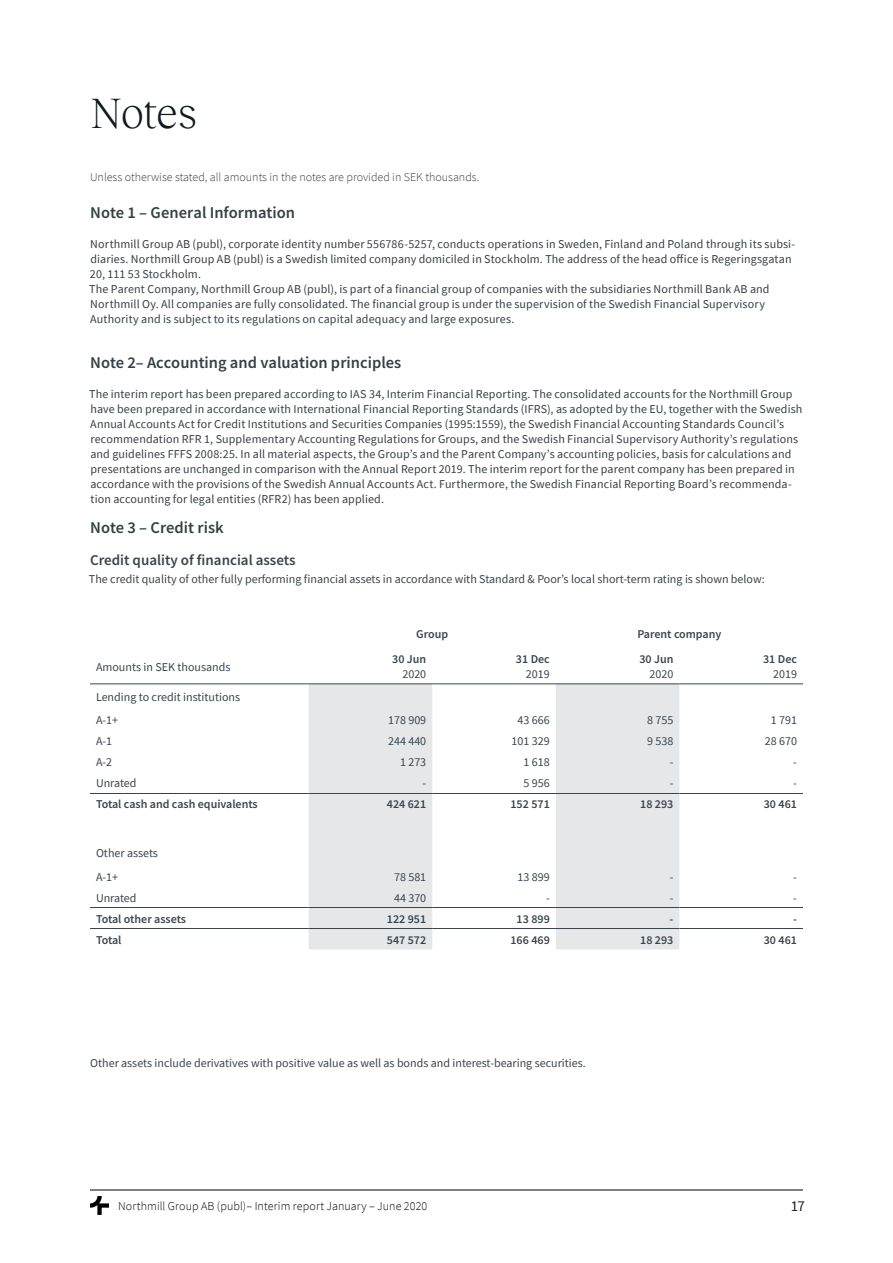
<style>
.page{position:relative;width:893px;height:1263px;background:#fff}
.page>*{position:absolute;margin:0;border:0;box-sizing:border-box;transform-origin:0 0}
.Headline_29_34_Left{font:300 43.5px "Reckless Neue";letter-spacing:-.02em;color:#101a21}
.Copy_Text_10_14_Left{font:600 16.5px "Source Sans Pro";color:#354045}
.t1{font:600 15px "Source Sans Pro";color:#38454d}
.t2{font:15px "Source Sans Pro";color:#231f20}
.Copy_Text_10_14_Left-2{font:12px/15px "Source Sans Pro";letter-spacing:.01em;color:#354045}
.t3{font:12px "Source Sans Pro";color:#38454d}
.t4{font:600 12px/14.4px "Source Sans Pro";color:#38454d;text-align:right}
.t5{font:300 12px "Source Sans Pro";color:#334044}
.t6{font:300 12px "Source Sans Pro";letter-spacing:.01em;color:#000001}
.s1{font-weight:400}
</style>
<div class="page">
<img style="left:90px;top:1196px;width:18px;height:18px">
<hr style="left:90px;top:1190px;width:713px;height:1px;background:#000001">
<svg style="left:309px;top:685px;width:370px;height:264px;fill:#e6e7e9"></svg>
<hr style="left:90px;top:684px;width:219px;height:1px;background:#38454d">
<hr style="left:309px;top:684px;width:123px;height:1px;background:#38454d">
<hr style="left:432px;top:684px;width:124px;height:1px;background:#38454d">
<hr style="left:556px;top:684px;width:123px;height:1px;background:#38454d">
<hr style="left:679px;top:684px;width:124px;height:1px;background:#38454d">
<hr style="left:90px;top:793px;width:219px;height:1px;background:#38454d">
<hr style="left:309px;top:793px;width:123px;height:1px;background:#38454d">
<hr style="left:432px;top:793px;width:124px;height:1px;background:#38454d">
<hr style="left:556px;top:793px;width:123px;height:1px;background:#38454d">
<hr style="left:679px;top:793px;width:124px;height:1px;background:#38454d">
<hr style="left:90px;top:928px;width:219px;height:1px;background:#38454d">
<hr style="left:309px;top:928px;width:123px;height:1px;background:#38454d">
<hr style="left:432px;top:928px;width:124px;height:1px;background:#38454d">
<hr style="left:556px;top:928px;width:123px;height:1px;background:#38454d">
<hr style="left:679px;top:928px;width:124px;height:1px;background:#38454d">
<hr style="left:90px;top:907px;width:219px;height:1px;background:#38454d">
<hr style="left:309px;top:907px;width:123px;height:1px;background:#38454d">
<hr style="left:432px;top:907px;width:124px;height:1px;background:#38454d">
<hr style="left:556px;top:907px;width:123px;height:1px;background:#38454d">
<hr style="left:679px;top:907px;width:124px;height:1px;background:#38454d">
<p class="Headline_29_34_Left" style="left:90px;top:82px;width:109px">Notes</p>
<p class="t5" style="left:90px;top:170px;width:391px">Unless otherwise stated, all amounts in the notes are provided in SEK thousands.</p>
<p class="Copy_Text_10_14_Left" style="left:90px;top:201px;width:206px">Note 1 – General Information</p>
<p class="Copy_Text_10_14_Left-2" style="left:90px;top:236px;width:707px">Northmill Group AB (publ), corporate identity number 556786-5257, conducts operations in Sweden, Finland and Poland through its subsi&shy;diaries. Northmill Group AB (publ) is a Swedish limited company domiciled in Stockholm. The address of the head office is Regeringsgatan<br>20, 111 53 Stockholm.</p>
<p class="Copy_Text_10_14_Left-2" style="left:89px;top:281px;width:682px">The Parent Company, Northmill Group AB (publ), is part of a financial group of companies with the subsidiaries Northmill Bank AB and<br>Northmill Oy. All companies are fully consolidated. The financial group is under the supervision of the Swedish Financial Supervisory<br>Authority and is subject to its regulations on capital adequacy and large exposures.</p>
<p class="Copy_Text_10_14_Left" style="left:90px;top:351px;width:313px">Note 2– Accounting and valuation principles</p>
<p class="Copy_Text_10_14_Left-2" style="left:89px;top:386px;width:715px">The interim report has been prepared according to IAS 34, Interim Financial Reporting. The consolidated accounts for the Northmill Group have been prepared in accordance with International Financial Reporting Standards (IFRS), as adopted by the EU, together with the Swedish Annual Accounts Act for Credit Institutions and Securities Companies (1995:1559), the Swedish Financial Accounting Standards Council’s recommendation RFR 1, Supplementary Accounting Regulations for Groups, and the Swedish Financial Supervisory Authority’s regulations and guidelines FFFS 2008:25. In all material aspects, the Group’s and the Parent Company’s accounting policies, basis for calculations and presentations are unchanged in comparison with the Annual Report 2019. The interim report for the parent company has been prepared in accordance with the provisions of the Swedish Annual Accounts Act. Furthermore, the Swedish Financial Reporting Board’s recommenda&shy;tion accounting for legal entities (RFR2) has been applied.</p>
<p class="Copy_Text_10_14_Left" style="left:90px;top:516px;width:135px">Note 3 – Credit risk</p>
<p class="t1" style="left:90px;top:550px;width:207px">Credit quality of financial assets</p>
<p class="t3" style="left:89px;top:571px;width:677px">The credit quality of other fully performing financial assets in accordance with Standard &amp; Poor’s local short-term rating is shown below:</p>
<p class="t4" style="left:416px;top:626px;width:33px">Group</p>
<p class="t4" style="left:637px;top:626px;width:86px">Parent company</p>
<p class="t3" style="left:96px;top:659px;width:136px">Amounts in SEK thousands</p>
<p class="t4" style="left:392px;top:652px;width:36px">30 Jun<br><span class="s1">2020</span></p>
<p class="t4" style="left:516px;top:652px;width:35px">31 Dec<br><span class="s1">2019</span></p>
<p class="t4" style="left:639px;top:652px;width:36px">30 Jun<br><span class="s1">2020</span></p>
<p class="t4" style="left:763px;top:652px;width:35px">31 Dec<br><span class="s1">2019</span></p>
<p class="t3" style="left:96px;top:690px;width:146px">Lending to credit institutions</p>
<p class="t3" style="left:96px;top:713px;width:24px">A-1+</p>
<p class="t3" style="left:388px;top:713px;width:40px">178 909</p>
<p class="t3" style="left:518px;top:713px;width:34px">43 666</p>
<p class="t3" style="left:647px;top:713px;width:28px">8 755</p>
<p class="t3" style="left:771px;top:713px;width:28px">1 791</p>
<p class="t3" style="left:96px;top:734px;width:18px">A-1</p>
<p class="t3" style="left:388px;top:734px;width:40px">244 440</p>
<p class="t3" style="left:512px;top:734px;width:40px">101 329</p>
<p class="t3" style="left:647px;top:734px;width:28px">9 538</p>
<p class="t3" style="left:765px;top:734px;width:34px">28 670</p>
<p class="t3" style="left:96px;top:755px;width:18px">A-2</p>
<p class="t3" style="left:400px;top:755px;width:28px">1 273</p>
<p class="t3" style="left:524px;top:755px;width:28px">1 618</p>
<p class="t3" style="left:670px;top:755px;width:5px">-</p>
<p class="t3" style="left:793px;top:755px;width:5px">-</p>
<p class="t3" style="left:96px;top:776px;width:42px">Unrated</p>
<p class="t3" style="left:422px;top:776px;width:5px">-</p>
<p class="t3" style="left:524px;top:776px;width:28px">5 956</p>
<p class="t3" style="left:670px;top:776px;width:5px">-</p>
<p class="t3" style="left:793px;top:776px;width:5px">-</p>
<p class="t4" style="left:96px;top:797px;width:163px">Total cash and cash equivalents</p>
<p class="t4" style="left:387px;top:797px;width:41px">424 621</p>
<p class="t4" style="left:510px;top:797px;width:41px">152 571</p>
<p class="t4" style="left:640px;top:797px;width:35px">18 293</p>
<p class="t4" style="left:764px;top:797px;width:35px">30 461</p>
<p class="t3" style="left:96px;top:846px;width:63px">Other assets</p>
<p class="t3" style="left:96px;top:869px;width:24px">A-1+</p>
<p class="t3" style="left:394px;top:869px;width:34px">78 581</p>
<p class="t3" style="left:518px;top:869px;width:34px">13 899</p>
<p class="t3" style="left:670px;top:869px;width:5px">-</p>
<p class="t3" style="left:793px;top:869px;width:5px">-</p>
<p class="t3" style="left:96px;top:890px;width:42px">Unrated</p>
<p class="t3" style="left:394px;top:890px;width:34px">44 370</p>
<p class="t3" style="left:546px;top:890px;width:5px">-</p>
<p class="t3" style="left:670px;top:890px;width:5px">-</p>
<p class="t3" style="left:793px;top:890px;width:5px">-</p>
<p class="t4" style="left:96px;top:911px;width:92px">Total other assets</p>
<p class="t4" style="left:387px;top:911px;width:41px">122 951</p>
<p class="t4" style="left:517px;top:911px;width:35px">13 899</p>
<p class="t4" style="left:669px;top:911px;width:5px">-</p>
<p class="t4" style="left:793px;top:911px;width:5px">-</p>
<p class="t4" style="left:96px;top:932px;width:27px">Total</p>
<p class="t4" style="left:387px;top:932px;width:41px">547 572</p>
<p class="t4" style="left:510px;top:932px;width:41px">166 469</p>
<p class="t4" style="left:640px;top:932px;width:35px">18 293</p>
<p class="t4" style="left:764px;top:932px;width:35px">30 461</p>
<p class="t3" style="left:90px;top:1055px;width:497px">Other assets include derivatives with positive value as well as bonds and interest-bearing securities.</p>
<p class="t6" style="left:118px;top:1198px;width:311px">Northmill Group AB (publ)– Interim report January – June 2020</p>
<p class="t2" style="left:791px;top:1196px;width:16px">17</p>
</div>
